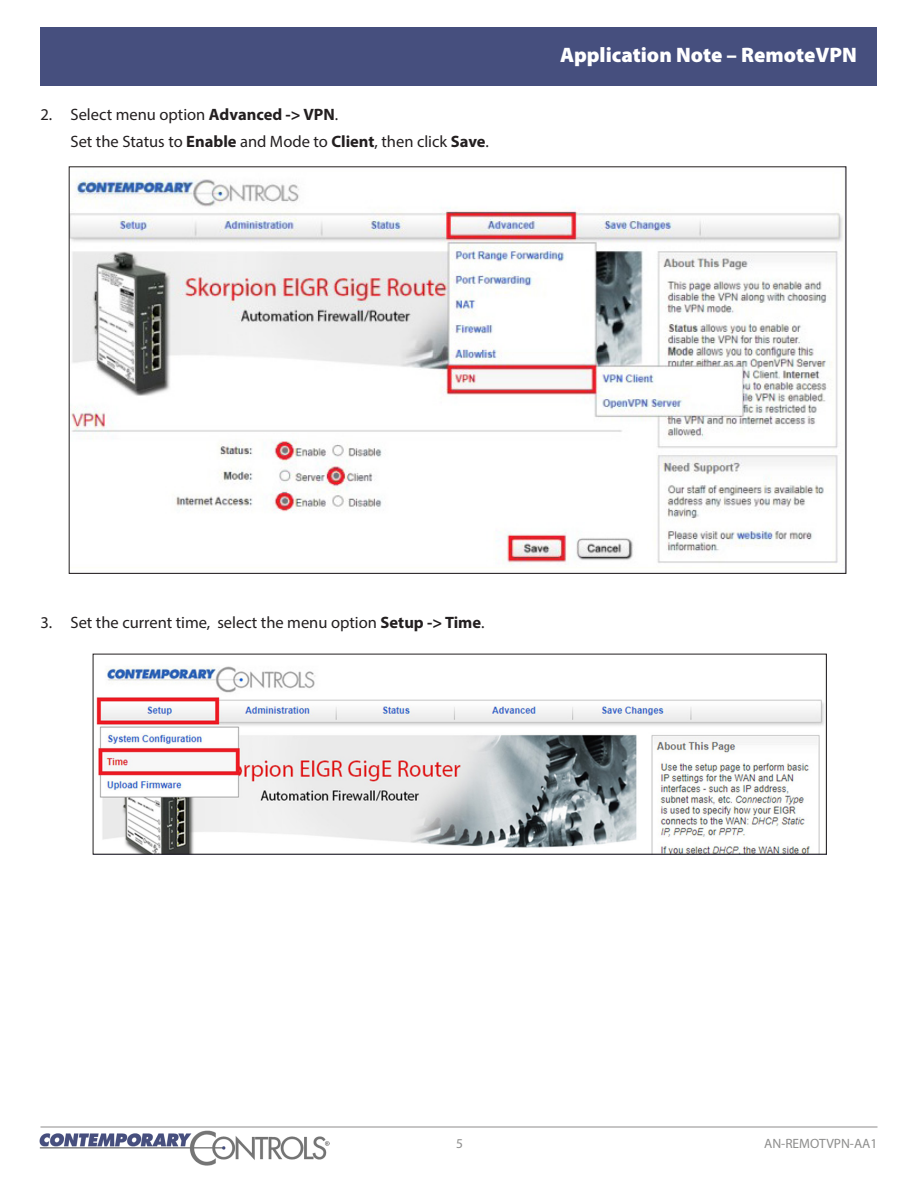
<style>
.page{position:relative;width:918px;height:1188px;background:#fff}
.page>*{position:absolute;margin:0;border:0;box-sizing:border-box;transform-origin:0 0}
.t1{font:900 21px "Myriad Pro";color:#fff}
.Body_Text{font:16.5px "Myriad Pro";color:#231f20}
.t2{font:13.5px "Myriad Pro";color:#8e8e8d}
.s1{font-weight:700}
</style>
<div class="page">
<hr style="left:40px;top:1127px;width:838px;height:1px;background:#8e8d8c">
<div style="left:40px;top:27px;width:838px;height:59px;background:#464f7e"></div>
<img style="left:40px;top:1131px;width:290px;height:35px">
<img style="left:71px;top:171px;width:772px;height:394px">
<img style="left:96px;top:666px;width:729px;height:187px">
<div style="left:93px;top:654px;width:734px;height:201px;border:1px solid #231f20"></div>
<p class="Body_Text" style="left:40px;top:105px;width:299px">2. Select menu option <span class="s1">Advanced -&gt; VPN</span>.</p>
<p class="Body_Text" style="left:70px;top:131px;width:420px">Set the Status to <span class="s1">Enable</span> and Mode to <span class="s1">Client</span>, then click <span class="s1">Save</span>.</p>
<p class="t1" style="left:560px;top:41px;width:298px">Application Note – RemoteVPN</p>
<p class="Body_Text" style="left:40px;top:612px;width:446px">3. Set the current time, select the menu option <span class="s1">Setup -&gt; Time</span>.</p>
<p class="t2" style="left:456px;top:1135px;width:8px">5</p>
<p class="t2" style="left:764px;top:1135px;width:115px">AN-REMOTVPN-AA1</p>
</div>
